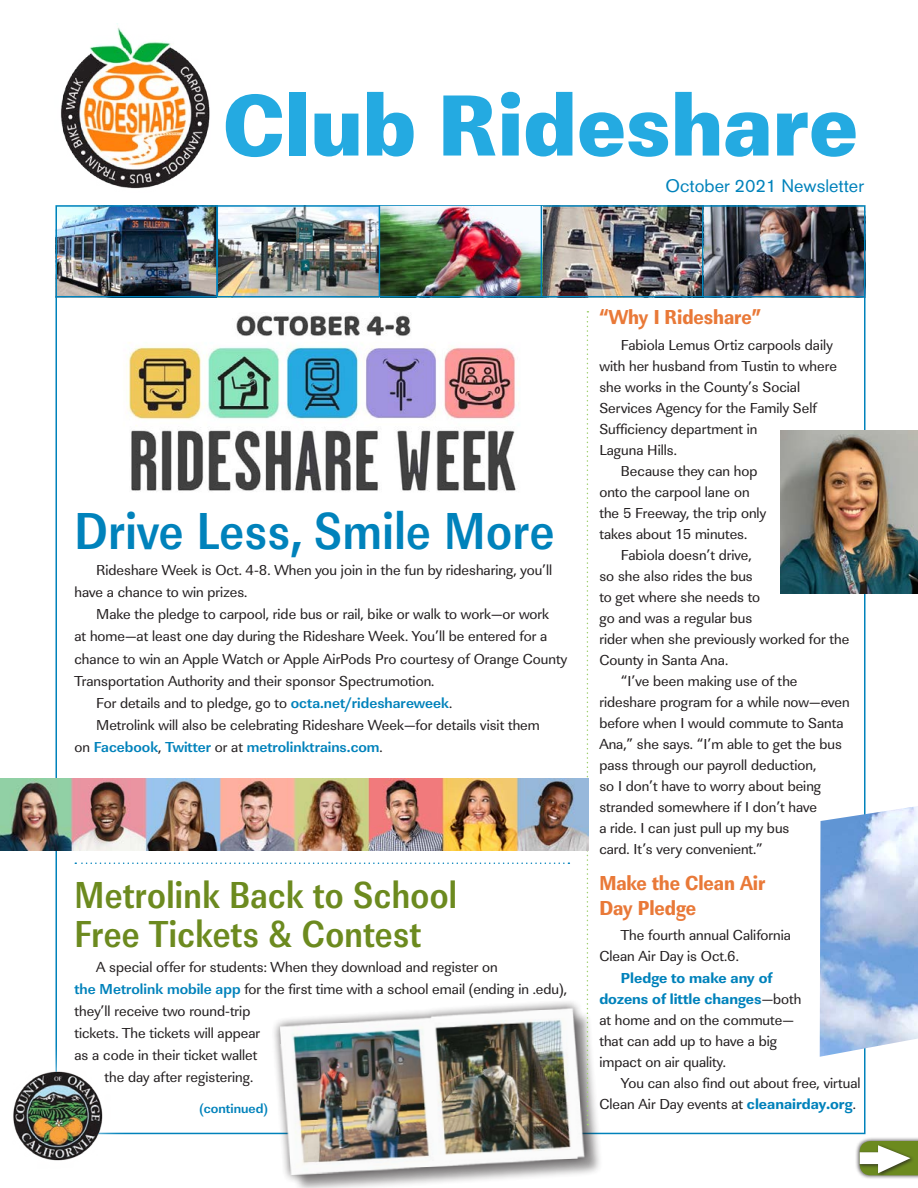
<style>
.page{position:relative;width:918px;height:1188px;background:#fff}
.page>*{position:absolute;margin:0;border:0;box-sizing:border-box;transform-origin:0 0}
.t1{font:90px "URW Linear T Ultr Bold Narr";color:#24aae1}
.t2{font:54px "URW Linear T Bold Narr";letter-spacing:.01em;color:#0082bb;scale:.9 1}
.t3{font:39px/39px "URW Linear T Bold Narr";letter-spacing:.01em;color:#6c8a1f;scale:.9 1}
.t4{font:21px/25.2px "URW Linear T Extr Bold Extr Narr";letter-spacing:-.005em;color:#e97938}
.t5{font:18px "Akzidenz Grotesk BE";color:#0082bb}
.t6{font:15px/21px "URW Linear T";color:#231f20}
.t7{font:700 15px/21.3px "URW Linear T Extr";color:#0082bb;text-align:center}
.t8{font:700 15px "URW Linear T";color:#0082bb}
.t9{font:700 13.5px "URW Linear T";color:#0082bb}
.s1{font-weight:700;color:#0082bb}
.s2{font-weight:400;color:#231f20}
.s3{font-family:"URW Linear T";font-weight:400;color:#231f20}
.s4{font-family:"URW Linear T Extr";font-weight:700;color:#0082bb}
</style>
<div class="page">
<img style="left:218px;top:208px;width:161px;height:88px">
<img style="left:542px;top:208px;width:321px;height:88px">
<img style="left:59px;top:208px;width:157px;height:88px">
<hr style="left:216px;top:205px;width:2px;height:92px;background:#0082bb">
<img style="left:60px;top:24px;width:150px;height:165px">
<img style="left:380px;top:207px;width:161px;height:89px">
<hr style="left:379px;top:205px;width:1px;height:92px;background:#0082bb">
<hr style="left:702px;top:205px;width:2px;height:92px;background:#0082bb">
<hr style="left:56px;top:296px;width:808px;height:1px;background:#0082bb">
<svg style="left:75px;top:862px;width:494px;height:2px"></svg>
<img style="left:820px;top:806px;width:98px;height:251px">
<div style="left:855px;top:1136px;width:63px;height:44px;background:#231f20;opacity:.75"></div>
<svg style="left:860px;top:1141px;width:58px;height:34px"></svg>
<hr style="left:541px;top:205px;width:1px;height:92px;background:#0082bb">
<img style="left:13px;top:1059px;width:101px;height:102px">
<img style="left:126px;top:314px;width:394px;height:178px">
<div style="left:282px;top:1011px;width:321px;height:177px;background:#231f20;opacity:.45"></div>
<div style="left:271px;top:999px;width:323px;height:185px;background:#231f20;opacity:.75"></div>
<img style="left:280px;top:1007px;width:307px;height:168px">
<img style="left:780px;top:430px;width:138px;height:164px">
<svg style="left:587px;top:311px;width:1px;height:814px"></svg>
<img style="left:0;top:778px;width:589px;height:73px">
<h1 class="t1" style="left:223px;top:70px;width:637px">Club Rideshare</h1>
<p class="t5" style="left:666px;top:175px;width:200px">October 2021 Newsletter</p>
<h2 class="t2" style="left:75px;top:499px;width:535px">Drive Less, Smile More</h2>
<p class="t6" style="left:75px;top:559px;width:479px;line-height:22px;text-indent:22px">Rideshare Week is Oct. 4-8. When you join in the fun by ridesharing, you’ll have a chance to win prizes.</p>
<p class="t6" style="left:96px;top:604px;width:455px">Make the pledge to carpool, ride bus or rail, bike or walk to work—or work</p>
<p class="t6" style="left:75px;top:626px;width:474px">at home—at least one day during the Rideshare Week. You’ll be entered for a</p>
<p class="t6" style="left:75px;top:648px;width:494px">chance to win an Apple Watch or Apple AirPods Pro courtesy of Orange County</p>
<p class="t6" style="left:75px;top:670px;width:361px">Transportation Authority and their sponsor Spectrumotion.</p>
<p class="t6" style="left:96px;top:692px;width:358px">For details and to pledge, go to <span class="s1">octa.net/rideshareweek</span>.</p>
<p class="t6" style="left:96px;top:714px;width:445px">Metrolink will also be celebrating Rideshare Week—for details visit them</p>
<p class="t8" style="left:75px;top:738px;width:310px"><span class="s2">on</span> Facebook<span class="s2">,</span> Twitter <span class="s2">or at</span> metrolinktrains.com<span class="s2">.</span></p>
<h3 class="t3" style="left:75px;top:875px;width:427px">Metrolink Back to School<br>Free Tickets &amp; Contest</h3>
<p class="t6" style="left:96px;top:957px;width:403px">A special offer for students: When they download and register on</p>
<p class="t6" style="left:75px;top:979px;width:494px"><span class="s1">the Metrolink mobile app</span> for the first time with a school email (ending in .edu),</p>
<p class="t6" style="left:75px;top:1001px;width:177px">they’ll receive two round-trip</p>
<p class="t6" style="left:75px;top:1023px;width:187px">tickets. The tickets will appear</p>
<p class="t6" style="left:75px;top:1045px;width:184px">as a code in their ticket wallet</p>
<p class="t6" style="left:105px;top:1067px;width:150px">the day after registering.</p>
<p class="t9" style="left:199px;top:1101px;width:70px">(continued)</p>
<h3 class="t4" style="left:599px;top:305px;width:163px">“Why I Rideshare”</h3>
<p class="t6" style="left:621px;top:334px;width:213px">Fabiola Lemus Ortiz carpools daily</p>
<p class="t6" style="left:599px;top:355px;width:239px">with her husband from Tustin to where</p>
<p class="t6" style="left:599px;top:376px;width:202px">she works in the County’s Social</p>
<p class="t6" style="left:599px;top:397px;width:219px">Services Agency for the Family Self</p>
<p class="t6" style="left:599px;top:418px;width:160px">Sufficiency department in</p>
<p class="t6" style="left:599px;top:439px;width:79px">Laguna Hills.</p>
<p class="t6" style="left:621px;top:460px;width:138px">Because they can hop</p>
<p class="t6" style="left:599px;top:481px;width:152px">onto the carpool lane on</p>
<p class="t6" style="left:599px;top:502px;width:168px">the 5 Freeway, the trip only</p>
<p class="t6" style="left:599px;top:523px;width:150px">takes about 15 minutes.</p>
<p class="t6" style="left:621px;top:544px;width:132px">Fabiola doesn’t drive,</p>
<p class="t6" style="left:599px;top:565px;width:155px">so she also rides the bus</p>
<p class="t6" style="left:599px;top:586px;width:162px">to get where she needs to</p>
<p class="t6" style="left:599px;top:607px;width:155px">go and was a regular bus</p>
<p class="t6" style="left:599px;top:628px;width:251px">rider when she previously worked for the</p>
<p class="t6" style="left:599px;top:649px;width:130px">County in Santa Ana.</p>
<p class="t6" style="left:621px;top:670px;width:178px">“I’ve been making use of the</p>
<p class="t6" style="left:599px;top:691px;width:252px">rideshare program for a while now—even</p>
<p class="t6" style="left:599px;top:712px;width:246px">before when I would commute to Santa</p>
<p class="t6" style="left:599px;top:733px;width:244px">Ana,” she says. “I’m able to get the bus</p>
<p class="t6" style="left:599px;top:754px;width:218px">pass through our payroll deduction,</p>
<p class="t6" style="left:599px;top:775px;width:223px">so I don’t have to worry about being</p>
<p class="t6" style="left:599px;top:796px;width:219px">stranded somewhere if I don’t have</p>
<p class="t6" style="left:599px;top:817px;width:192px">a ride. I can just pull up my bus</p>
<p class="t6" style="left:599px;top:838px;width:165px">card. It’s very convenient.”</p>
<h3 class="t4" style="left:599px;top:870px;width:168px">Make the Clean Air<br>Day Pledge</h3>
<p class="t6" style="left:599px;top:925px;width:193px;text-indent:22px">The fourth annual California<br>Clean Air Day is Oct.6.</p>
<p class="t7" style="left:599px;top:967px;width:204px">Pledge to make any of dozens of little changes<span class="s3">—both</span></p>
<p class="t6" style="left:599px;top:1010px;width:196px">at home and on the commute— that can add up to have a big impact on air quality.</p>
<p class="t6" style="left:599px;top:1072px;width:263px;text-indent:22px">You can also find out about free, virtual<br>Clean Air Day events at <span class="s4">cleanairday.org</span>.</p>
</div>
